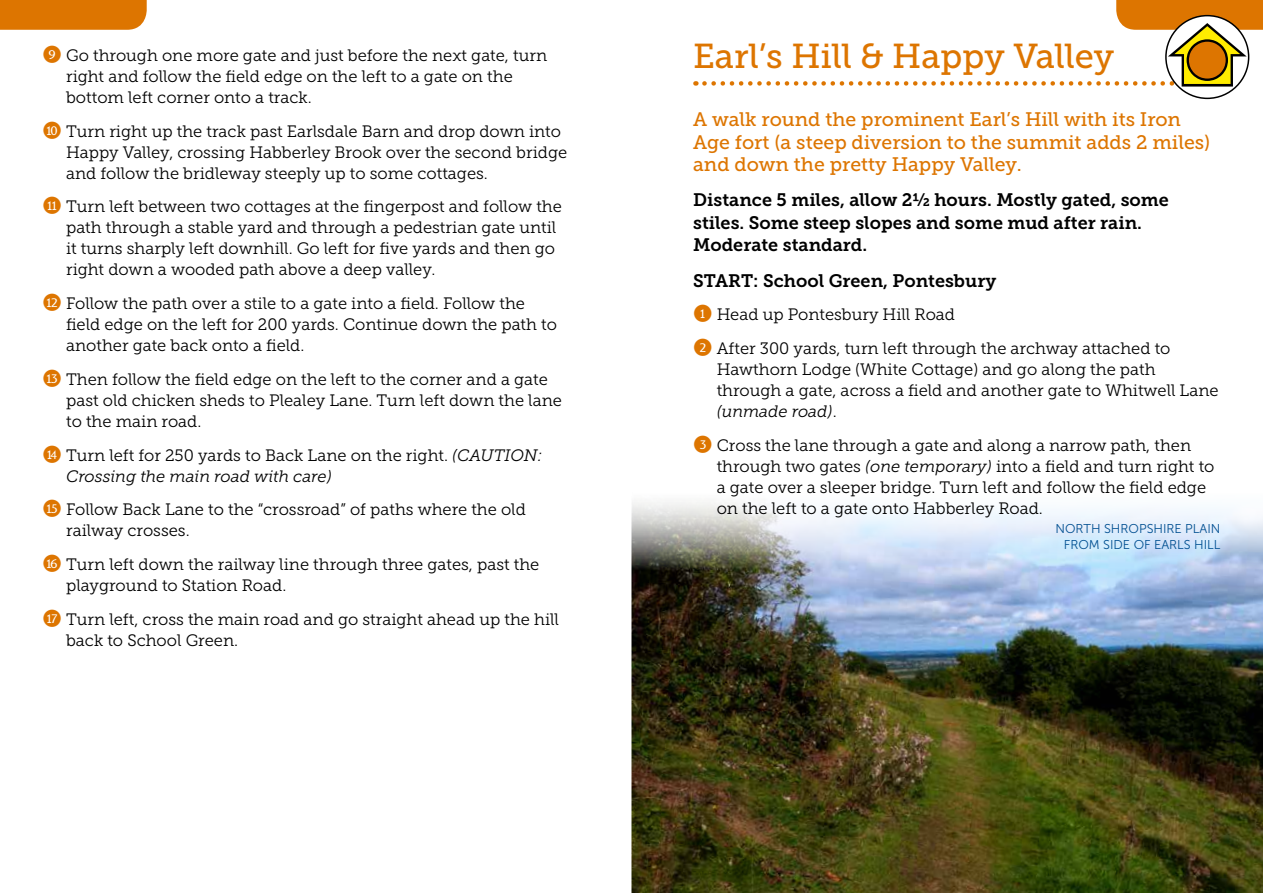
<style>
.page{position:relative;width:1263px;height:893px;background:#fff}
.page>*{position:absolute;margin:0;border:0;box-sizing:border-box;transform-origin:0 0}
.t1{font:34.5px "Museo Slab 500";letter-spacing:-.005em;color:#dd7500}
.t2{font:19.5px/22.5px "Museo Slab 500";color:#dd7500}
.t3{font:18px/22.5px "Museo Slab 700";color:#000}
.t4{font:16.5px/21px "Museo Slab 300";color:#000}
.t5{font:12.75px/15.8px "Museo Sans 300";color:#004f91;text-align:right}
.s1{font-style:italic}
.s2{color:#dd7500}
</style>
<div class="page">
<img style="left:631px;top:502px;width:632px;height:391px">
<svg style="left:704px;top:0;width:559px;height:87px"></svg>
<div style="left:0;top:0;width:147px;height:30px;background:#dd7500"></div>
<p class="t4" style="left:66px;top:45px;width:483px">Go through one more gate and just before the next gate, turn right and follow the field edge on the left to a gate on the bottom left corner onto a track.</p>
<p class="t4" style="left:66px;top:121px;width:503px">Turn right up the track past Earlsdale Barn and drop down into<br>Happy Valley, crossing Habberley Brook over the second bridge and follow the bridleway steeply up to some cottages.</p>
<p class="t4" style="left:66px;top:196px;width:497px">Turn left between two cottages at the fingerpost and follow the path through a stable yard and through a pedestrian gate until it turns sharply left downhill. Go left for five yards and then go right down a wooded path above a deep valley.</p>
<p class="t4" style="left:66px;top:293px;width:492px">Follow the path over a stile to a gate into a field. Follow the field edge on the left for 200 yards. Continue down the path to another gate back onto a field.</p>
<p class="t4" style="left:66px;top:369px;width:497px">Then follow the field edge on the left to the corner and a gate past old chicken sheds to Plealey Lane. Turn left down the lane to the main road.</p>
<p class="t4" style="left:66px;top:445px;width:478px">Turn left for 250 yards to Back Lane on the right. <span class="s1">(CAUTION:<br>Crossing the main road with care)</span></p>
<p class="t4" style="left:66px;top:499px;width:461px">Follow Back Lane to the “crossroad” of paths where the old railway crosses.</p>
<p class="t4" style="left:66px;top:554px;width:475px">Turn left down the railway line through three gates, past the playground to Station Road.</p>
<p class="t4" style="left:66px;top:609px;width:494px">Turn left, cross the main road and go straight ahead up the hill back to School Green.</p>
<h1 class="t1" style="left:693px;top:37px;width:423px">Earl’s Hill &amp; Happy Valley</h1>
<p class="t2" style="left:693px;top:108px;width:519px">A walk round the prominent Earl’s Hill with its Iron<br>Age fort (a steep diversion to the summit adds 2 miles) and down the pretty Happy Valley.</p>
<p class="t3" style="left:693px;top:189px;width:477px">Distance 5 miles, allow 2½ hours. Mostly gated, some stiles. Some steep slopes and some mud after rain.<br>Moderate standard.</p>
<p class="t3" style="left:693px;top:269px;width:305px">START: School Green, Pontesbury</p>
<p class="t4" style="left:717px;top:298px;width:455px;line-height:33.8px">Head up Pontesbury Hill Road<br>After 300 yards, turn left through the archway attached to</p>
<p class="t4" style="left:717px;top:359px;width:503px">Hawthorn Lodge (White Cottage) and go along the path through a gate, across a field and another gate to Whitwell Lane <span class="s1">(unmade road)</span>.</p>
<p class="t4" style="left:717px;top:435px;width:499px;text-indent:-24px"><span class="s2">✓</span> Cross the lane through a gate and along a narrow path, then through two gates <span class="s1">(one temporary)</span> into a field and turn right to a gate over a sleeper bridge. Turn left and follow the field edge on the left to a gate onto Habberley Road.</p>
<p class="t5" style="left:1055px;top:521px;width:166px">NORTH SHROPSHIRE PLAIN<br>FROM SIDE OF EARLS HILL</p>
</div>
